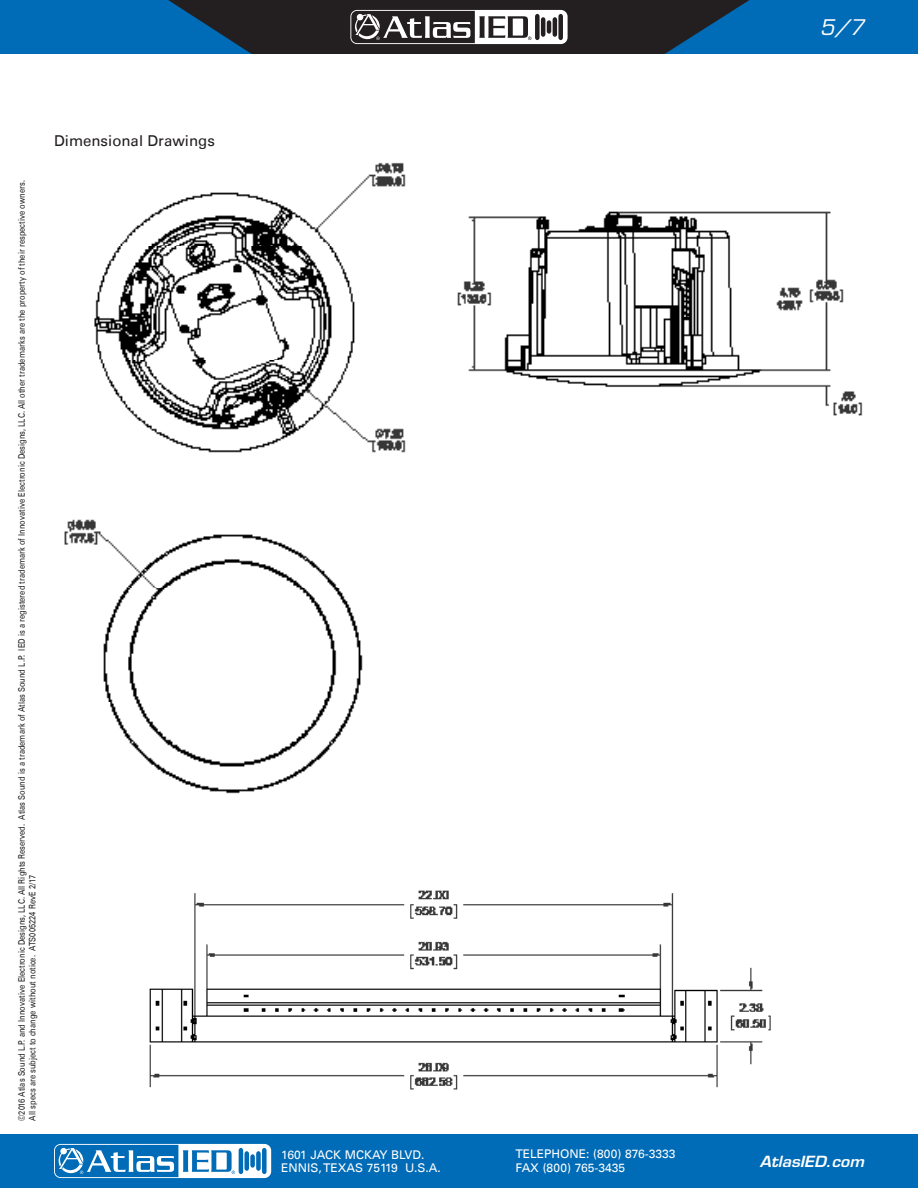
<style>
.page{position:relative;width:918px;height:1188px;background:#fff}
.page>*{position:absolute;margin:0;border:0;box-sizing:border-box;transform-origin:0 0}
.t1{font:italic 21px "Eurostile LT Std";color:#fff}
.SubHead{font:15px "Univers LT";color:#231f20}
.t2{font:italic 600 15px "Eurostile LT Std";color:#fff;scale:1.05 1}
.t3{font:12px/13.5px "Univers LT";color:#fff}
.t4{font:9px/10.8px "Univers LT";color:#231f20;scale:.83 1}
</style>
<div class="page">
<div style="left:0;top:0;width:918px;height:54px;background:#006bb6"></div>
<div style="left:0;top:1134px;width:918px;height:54px;background:#006bb6"></div>
<svg style="left:168px;top:0;width:582px;height:54px;background:#35424d"></svg>
<svg style="left:54px;top:1144px;width:217px;height:34px"></svg>
<img style="left:149px;top:890px;width:622px;height:200px">
<img style="left:94px;top:162px;width:312px;height:291px">
<img style="left:64px;top:519px;width:299px;height:275px">
<img style="left:457px;top:211px;width:406px;height:205px">
<p class="t4" style="left:16px;top:1120px;width:1134px;rotate:-90deg">©2016 Atlas Sound L.P. and Innovative Electronic Designs, LLC. All Rights Reserved. Atlas Sound is a trademark of Atlas Sound L.P. IED is a registered trademark of Innovative Electronic Designs, LLC. All other trademarks are the property of their respective owners.<br>All specs are subject to change without notice. ATS005224 RevE 2/17</p>
<p class="SubHead" style="left:54px;top:132px;width:162px">Dimensional Drawings</p>
<h3 class="t3" style="left:281px;top:1148px;width:161px">1601 JACK MCKAY BLVD.<br>ENNIS, TEXAS 75119 U.S.A.</h3>
<h3 class="t3" style="left:515px;top:1147px;width:162px">TELEPHONE: (800) 876-3333<br>FAX (800) 765-3435</h3>
<h1 class="t1" style="left:820px;top:15px;width:46px">5/7</h1>
<h2 class="t2" style="left:760px;top:1152px;width:101px">AtlasIED.com</h2>
</div>
